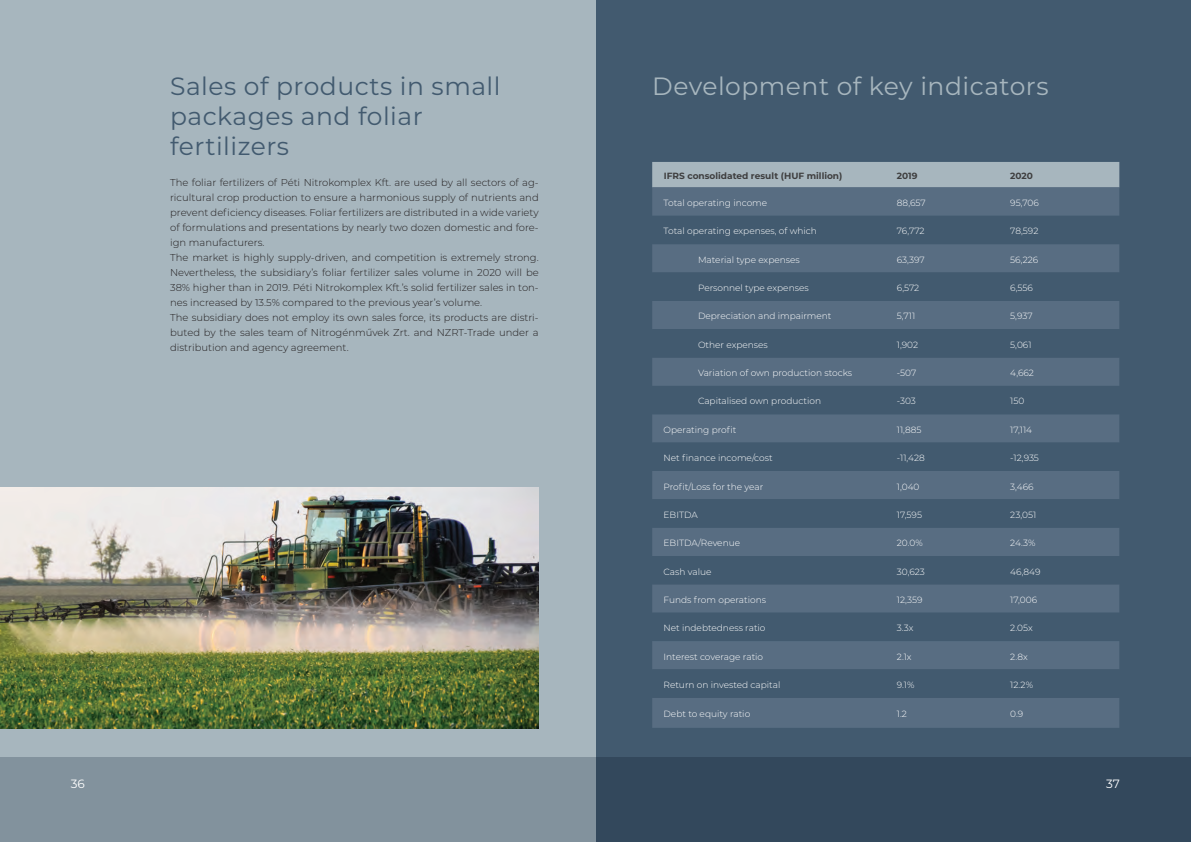
<style>
.page{position:relative;width:1191px;height:842px;background:#fff}
.page>*{position:absolute;margin:0;border:0;box-sizing:border-box;transform-origin:0 0}
.t1{font:25px/30px "Montserrat";letter-spacing:.02em;color:#425a6f}
.t2{font:25px "Montserrat";letter-spacing:.02em;color:#a7b6be}
.t3{font:12px "Montserrat";color:#fff}
.t4{font:300 10px/15px "Montserrat";color:#231f20}
.t5{font:300 9px "Montserrat";color:#fff}
.t6{font:700 9px "Montserrat";color:#3e3e3f}
</style>
<div class="page">
<div style="left:595px;top:0;width:596px;height:842px;background:#425a6f"></div>
<div style="left:0;top:0;width:595px;height:842px;background:#a7b6be"></div>
<svg style="left:0;top:757px;width:1191px;height:85px;background:#5a6d7c"></svg>
<img style="left:0;top:488px;width:539px;height:241px">
<div style="left:652px;top:162px;width:467px;height:25px;background:#a7b6be"></div>
<div style="left:652px;top:187px;width:467px;height:541px;background:#586d82"></div>
<svg style="left:652px;top:216px;width:467px;height:482px"></svg>
<h1 class="t1" style="left:170px;top:70px;width:332px">Sales of products in small packages and foliar fertilizers</h1>
<h1 class="t2" style="left:652px;top:69px;width:398px">Development of key indicators</h1>
<p class="t6" style="left:664px;top:169px;width:180px">IFRS consolidated result (HUF million)</p>
<p class="t6" style="left:897px;top:169px;width:22px">2019</p>
<p class="t6" style="left:1010px;top:169px;width:24px">2020</p>
<p class="t5" style="left:663px;top:197px;width:105px">Total operating income</p>
<p class="t5" style="left:897px;top:197px;width:30px">88,657</p>
<p class="t5" style="left:1010px;top:197px;width:30px">95,706</p>
<p class="t5" style="left:663px;top:225px;width:155px">Total operating expenses, of which</p>
<p class="t5" style="left:897px;top:225px;width:29px">76,772</p>
<p class="t5" style="left:1010px;top:225px;width:30px">78,592</p>
<p class="t5" style="left:698px;top:253px;width:103px">Material type expenses</p>
<p class="t5" style="left:897px;top:253px;width:29px">63,397</p>
<p class="t5" style="left:1010px;top:253px;width:29px">56,226</p>
<p class="t5" style="left:698px;top:282px;width:112px">Personnel type expenses</p>
<p class="t5" style="left:897px;top:282px;width:24px">6,572</p>
<p class="t5" style="left:1010px;top:282px;width:24px">6,556</p>
<p class="t5" style="left:698px;top:310px;width:135px">Depreciation and impairment</p>
<p class="t5" style="left:897px;top:310px;width:20px">5,711</p>
<p class="t5" style="left:1010px;top:310px;width:24px">5,937</p>
<p class="t5" style="left:698px;top:338px;width:71px">Other expenses</p>
<p class="t5" style="left:897px;top:338px;width:23px">1,902</p>
<p class="t5" style="left:1010px;top:338px;width:23px">5,061</p>
<p class="t5" style="left:698px;top:367px;width:156px">Variation of own production stocks</p>
<p class="t5" style="left:897px;top:367px;width:21px">-507</p>
<p class="t5" style="left:1010px;top:367px;width:25px">4,662</p>
<p class="t5" style="left:698px;top:395px;width:124px">Capitalised own production</p>
<p class="t5" style="left:897px;top:395px;width:21px">-303</p>
<p class="t5" style="left:1010px;top:395px;width:16px">150</p>
<p class="t5" style="left:663px;top:423px;width:74px">Operating profit</p>
<p class="t5" style="left:897px;top:423px;width:26px">11,885</p>
<p class="t5" style="left:1010px;top:423px;width:23px">17,114</p>
<p class="t5" style="left:663px;top:452px;width:111px">Net finance income/cost</p>
<p class="t5" style="left:897px;top:452px;width:29px">-11,428</p>
<p class="t5" style="left:1010px;top:452px;width:30px">-12,935</p>
<p class="t5" style="left:663px;top:480px;width:101px">Profit/Loss for the year</p>
<p class="t5" style="left:897px;top:480px;width:24px">1,040</p>
<p class="t5" style="left:1010px;top:480px;width:25px">3,466</p>
<p class="t5" style="left:663px;top:509px;width:36px">EBITDA</p>
<p class="t5" style="left:897px;top:509px;width:27px">17,595</p>
<p class="t5" style="left:1010px;top:509px;width:27px">23,051</p>
<p class="t5" style="left:663px;top:537px;width:78px">EBITDA/Revenue</p>
<p class="t5" style="left:897px;top:537px;width:27px">20.0%</p>
<p class="t5" style="left:1010px;top:537px;width:27px">24.3%</p>
<p class="t5" style="left:663px;top:565px;width:49px">Cash value</p>
<p class="t5" style="left:897px;top:565px;width:30px">30,623</p>
<p class="t5" style="left:1010px;top:565px;width:32px">46,849</p>
<p class="t5" style="left:663px;top:594px;width:104px">Funds from operations</p>
<p class="t5" style="left:897px;top:594px;width:27px">12,359</p>
<p class="t5" style="left:1010px;top:594px;width:28px">17,006</p>
<p class="t5" style="left:663px;top:622px;width:103px">Net indebtedness ratio</p>
<p class="t5" style="left:897px;top:622px;width:18px">3.3x</p>
<p class="t5" style="left:1010px;top:622px;width:24px">2.05x</p>
<p class="t5" style="left:663px;top:650px;width:101px">Interest coverage ratio</p>
<p class="t5" style="left:897px;top:650px;width:16px">2.1x</p>
<p class="t5" style="left:1010px;top:650px;width:19px">2.8x</p>
<p class="t5" style="left:663px;top:679px;width:118px">Return on invested capital</p>
<p class="t5" style="left:897px;top:679px;width:19px">9.1%</p>
<p class="t5" style="left:1010px;top:679px;width:24px">12.2%</p>
<p class="t5" style="left:663px;top:708px;width:88px">Debt to equity ratio</p>
<p class="t5" style="left:897px;top:708px;width:12px">1.2</p>
<p class="t5" style="left:1010px;top:708px;width:15px">0.9</p>
<p class="t4" style="left:170px;top:174px;width:370px">The foliar fertilizers of Péti Nitrokomplex Kft. are used by all sectors of ag&shy;ricultural crop production to ensure a harmonious supply of nutrients and prevent deficiency diseases. Foliar fertilizers are distributed in a wide variety of formulations and presentations by nearly two dozen domestic and fore&shy;ign manufacturers.<br>The market is highly supply-driven, and competition is extremely strong.<br>Nevertheless, the subsidiary’s foliar fertilizer sales volume in 2020 will be 38% higher than in 2019. Péti Nitrokomplex Kft.’s solid fertilizer sales in ton&shy;nes increased by 13.5% compared to the previous year’s volume.<br>The subsidiary does not employ its own sales force, its products are distri&shy;buted by the sales team of Nitrogénművek Zrt. and NZRT-Trade under a distribution and agency agreement.</p>
<p class="t3" style="left:71px;top:775px;width:15px">36</p>
<p class="t3" style="left:1106px;top:775px;width:15px">37</p>
</div>
